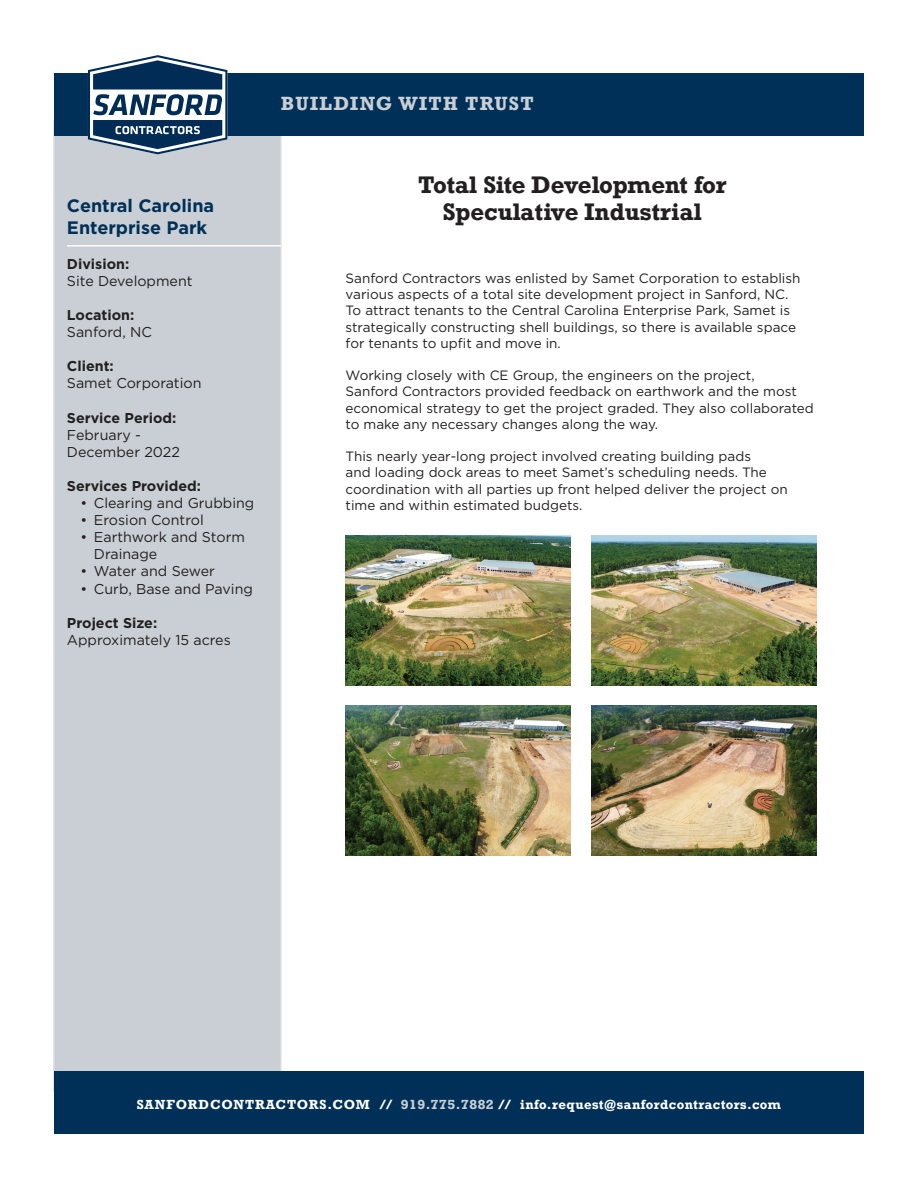
<style>
.page{position:relative;width:918px;height:1188px;background:#fff}
.page>*{position:absolute;margin:0;border:0;box-sizing:border-box;transform-origin:0 0}
.t1{font:700 22.5px/27px "Rockwell";letter-spacing:-.01em;color:#231f20;text-align:center}
.t2{font:700 18px/21.6px "Gotham";color:#003058}
.t3{font:700 18px "Rockwell";letter-spacing:.08em;color:#c9cfd4}
.t4{font:14.25px/17.1px "Gotham";color:#231f20}
.t5{font:700 14.25px "Gotham";color:#231f20}
.t6{font:13.5px/16.2px "Gotham";color:#231f20}
.t7{font:700 12.3px "Rockwell";letter-spacing:.04em;color:#fff}
.s1{color:#c9cfd4}
</style>
<div class="page">
<div style="left:53px;top:120px;width:229px;height:972px;background:#c9cfd4;border:2px solid #d8dbe0"></div>
<div style="left:54px;top:73px;width:810px;height:62px;background:#003058"></div>
<div style="left:54px;top:1072px;width:810px;height:62px;background:#003058"></div>
<svg style="left:88px;top:55px;width:139px;height:99px"></svg>
<hr style="left:67px;top:245px;width:214px;height:2px;background:#fff">
<img style="left:346px;top:706px;width:224px;height:149px">
<img style="left:346px;top:536px;width:224px;height:150px">
<img style="left:592px;top:706px;width:224px;height:149px">
<img style="left:592px;top:536px;width:224px;height:150px">
<h2 class="t2" style="left:67px;top:195px;width:149px">Central Carolina<br>Enterprise Park</h2>
<p class="t5" style="left:67px;top:254px;width:64px">Division:</p>
<p class="t4" style="left:67px;top:272px;width:127px">Site Development</p>
<p class="t5" style="left:67px;top:306px;width:69px">Location:</p>
<p class="t4" style="left:67px;top:323px;width:86px">Sanford, NC</p>
<p class="t5" style="left:67px;top:357px;width:48px">Client:</p>
<p class="t4" style="left:67px;top:375px;width:136px">Samet Corporation</p>
<p class="t5" style="left:67px;top:408px;width:111px">Service Period:</p>
<p class="t4" style="left:67px;top:426px;width:115px">February -<br>December 2022</p>
<p class="t5" style="left:67px;top:477px;width:136px">Services Provided:</p>
<p class="t4" style="left:80px;top:494px;width:175px">• Clearing and Grubbing</p>
<p class="t4" style="left:80px;top:511px;width:125px">• Erosion Control</p>
<p class="t4" style="left:94px;top:528px;width:153px;text-indent:-13px">• Earthwork and Storm<br>Drainage</p>
<p class="t4" style="left:80px;top:563px;width:136px">• Water and Sewer</p>
<p class="t4" style="left:80px;top:580px;width:174px">• Curb, Base and Paving</p>
<p class="t5" style="left:67px;top:613px;width:92px">Project Size:</p>
<p class="t4" style="left:67px;top:631px;width:165px">Approximately 15 acres</p>
<h2 class="t3" style="left:281px;top:92px;width:254px">BUILDING WITH TRUST</h2>
<h1 class="t1" style="left:418px;top:171px;width:310px">Total Site Development for<br>Speculative Industrial</h1>
<p class="t6" style="left:346px;top:270px;width:456px">Sanford Contractors was enlisted by Samet Corporation to establish various aspects of a total site development project in Sanford, NC.<br>To attract tenants to the Central Carolina Enterprise Park, Samet is strategically constructing shell buildings, so there is available space for tenants to upfit and move in.</p>
<p class="t6" style="left:346px;top:367px;width:470px">Working closely with CE Group, the engineers on the project,<br>Sanford Contractors provided feedback on earthwork and the most economical strategy to get the project graded. They also collaborated to make any necessary changes along the way.</p>
<p class="t6" style="left:346px;top:448px;width:444px">This nearly year-long project involved creating building pads<br>and loading dock areas to meet Samet’s scheduling needs. The coordination with all parties up front helped deliver the project on time and within estimated budgets.</p>
<p class="t7" style="left:137px;top:1096px;width:646px">SANFORDCONTRACTORS.COM // <span class="s1">919.775.7882</span> // info.request@sanfordcontractors.com</p>
</div>
